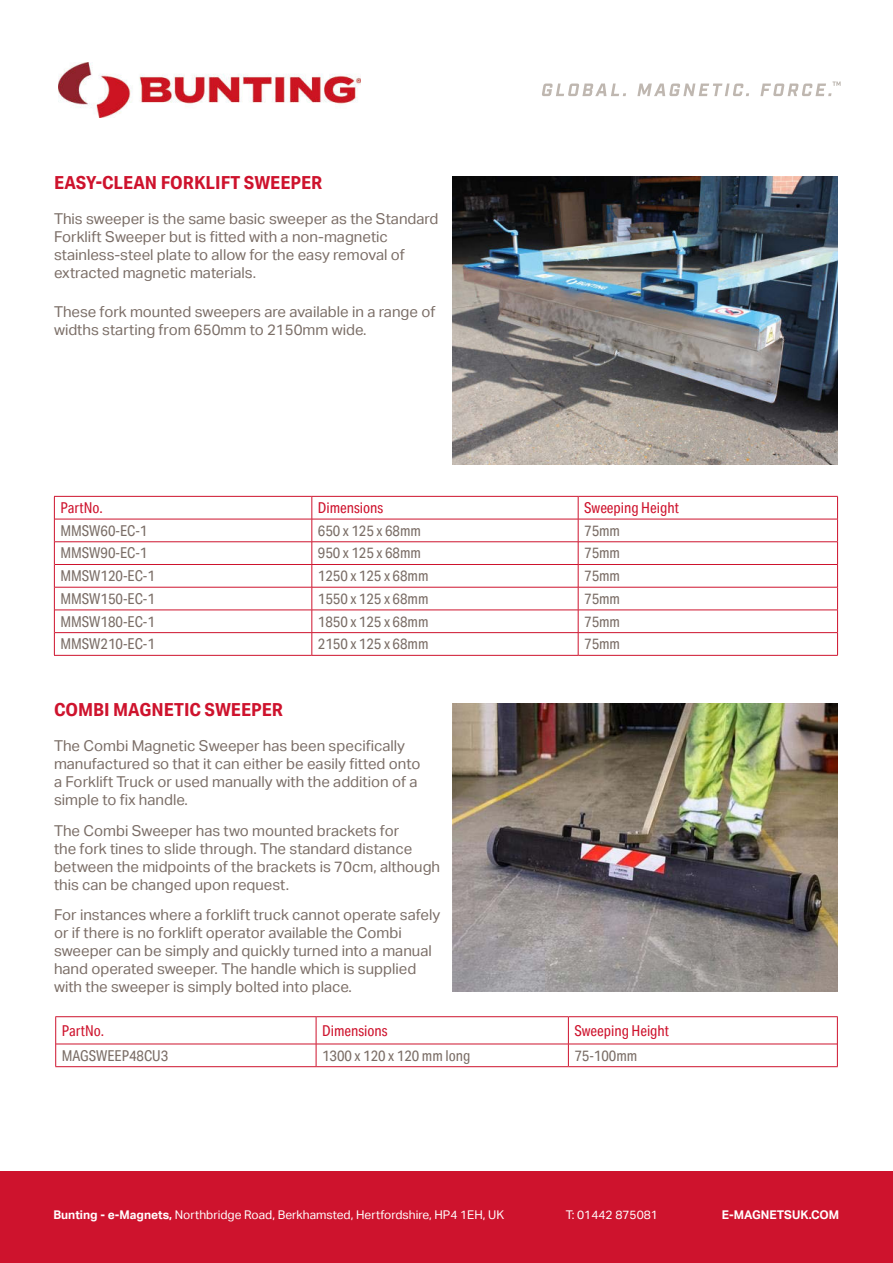
<style>
.page{position:relative;width:893px;height:1263px;background:#fff}
.page>*{position:absolute;margin:0;border:0;box-sizing:border-box;transform-origin:0 0}
.t1{font:700 18px "Aktiv Grotesk Cd";color:#ce132d;scale:1.12 1}
.t2{font:15px/18px "Aktiv Grotesk";color:#7b6e67}
.t3{font:15px "Aktiv Grotesk Cd";color:#7b6e67}
.t4{font:15px "Aktiv Grotesk Cd";color:#ce132d}
.t5{font:12px "Aktiv Grotesk";color:#fff}
.t6{font:700 12px "Aktiv Grotesk";color:#fff}
.s1{font-weight:700}
</style>
<div class="page">
<img style="left:58px;top:62px;width:303px;height:56px">
<svg style="left:542px;top:84px;width:84px;height:12px"></svg>
<svg style="left:637px;top:84px;width:112px;height:12px"></svg>
<svg style="left:760px;top:81px;width:81px;height:15px"></svg>
<div style="left:0;top:1171px;width:893px;height:92px;background:#ce132d"></div>
<img style="left:453px;top:176px;width:385px;height:288px">
<hr style="left:54px;top:655px;width:258px;height:1px;background:#ce132d">
<hr style="left:312px;top:655px;width:266px;height:1px;background:#ce132d">
<hr style="left:578px;top:655px;width:260px;height:1px;background:#ce132d">
<svg style="left:54px;top:496px;width:784px;height:159px"></svg>
<img style="left:453px;top:703px;width:385px;height:288px">
<hr style="left:55px;top:1016px;width:261px;height:1px;background:#ce132d">
<hr style="left:316px;top:1016px;width:252px;height:1px;background:#ce132d">
<hr style="left:568px;top:1016px;width:270px;height:1px;background:#ce132d">
<svg style="left:55px;top:1017px;width:783px;height:49px"></svg>
<hr style="left:55px;top:1066px;width:261px;height:1px;background:#ce132d">
<hr style="left:316px;top:1066px;width:252px;height:1px;background:#ce132d">
<hr style="left:568px;top:1066px;width:270px;height:1px;background:#ce132d">
<p class="t1" style="left:54px;top:172px;width:241px">EASY-CLEAN FORKLIFT SWEEPER</p>
<p class="t2" style="left:54px;top:211px;width:386px">This sweeper is the same basic sweeper as the Standard Forklift Sweeper but is fitted with a non-magnetic stainless-steel plate to allow for the easy removal of extracted magnetic materials.</p>
<p class="t2" style="left:54px;top:304px;width:383px">These fork mounted sweepers are available in a range of widths starting from 650mm to 2150mm wide.</p>
<p class="t4" style="left:60px;top:502px;width:44px">PartNo.</p>
<p class="t4" style="left:318px;top:502px;width:67px">Dimensions</p>
<p class="t4" style="left:584px;top:502px;width:96px">Sweeping Height</p>
<p class="t3" style="left:60px;top:524px;width:89px">MMSW60-EC-1</p>
<p class="t3" style="left:318px;top:524px;width:105px">650 x 125 x 68mm</p>
<p class="t3" style="left:584px;top:524px;width:37px">75mm</p>
<p class="t3" style="left:60px;top:547px;width:89px">MMSW90-EC-1</p>
<p class="t3" style="left:318px;top:547px;width:105px">950 x 125 x 68mm</p>
<p class="t3" style="left:584px;top:547px;width:37px">75mm</p>
<p class="t3" style="left:60px;top:570px;width:96px">MMSW120-EC-1</p>
<p class="t3" style="left:318px;top:570px;width:112px">1250 x 125 x 68mm</p>
<p class="t3" style="left:584px;top:570px;width:37px">75mm</p>
<p class="t3" style="left:60px;top:593px;width:96px">MMSW150-EC-1</p>
<p class="t3" style="left:318px;top:593px;width:112px">1550 x 125 x 68mm</p>
<p class="t3" style="left:584px;top:593px;width:37px">75mm</p>
<p class="t3" style="left:60px;top:615px;width:96px">MMSW180-EC-1</p>
<p class="t3" style="left:318px;top:615px;width:112px">1850 x 125 x 68mm</p>
<p class="t3" style="left:584px;top:615px;width:37px">75mm</p>
<p class="t3" style="left:60px;top:638px;width:96px">MMSW210-EC-1</p>
<p class="t3" style="left:318px;top:638px;width:112px">2150 x 125 x 68mm</p>
<p class="t3" style="left:584px;top:638px;width:37px">75mm</p>
<p class="t1" style="left:54px;top:699px;width:206px">COMBI MAGNETIC SWEEPER</p>
<p class="t2" style="left:54px;top:737px;width:368px">The Combi Magnetic Sweeper has been specifically manufactured so that it can either be easily fitted onto a Forklift Truck or used manually with the addition of a simple to fix handle.</p>
<p class="t2" style="left:54px;top:821px;width:388px">The Combi Sweeper has two mounted brackets for<br>the fork tines to slide through. The standard distance between the midpoints of the brackets is 70cm, although this can be changed upon request.</p>
<p class="t2" style="left:54px;top:907px;width:388px">For instances where a forklift truck cannot operate safely or if there is no forklift operator available the Combi sweeper can be simply and quickly turned into a manual hand operated sweeper. The handle which is supplied with the sweeper is simply bolted into place.</p>
<p class="t4" style="left:62px;top:1024px;width:44px">PartNo.</p>
<p class="t4" style="left:322px;top:1024px;width:67px">Dimensions</p>
<p class="t4" style="left:574px;top:1024px;width:96px">Sweeping Height</p>
<p class="t3" style="left:62px;top:1049px;width:108px">MAGSWEEP48CU3</p>
<p class="t3" style="left:322px;top:1049px;width:150px">1300 x 120 x 120 mm long</p>
<p class="t3" style="left:574px;top:1049px;width:65px">75-100mm</p>
<p class="t5" style="left:53px;top:1210px;width:452px"><span class="s1">Bunting - e-Magnets,</span> Northbridge Road, Berkhamsted, Hertfordshire, HP4 1EH, UK</p>
<p class="t5" style="left:566px;top:1210px;width:94px">T: 01442 875081</p>
<p class="t6" style="left:722px;top:1210px;width:119px">E-MAGNETSUK.COM</p>
</div>
